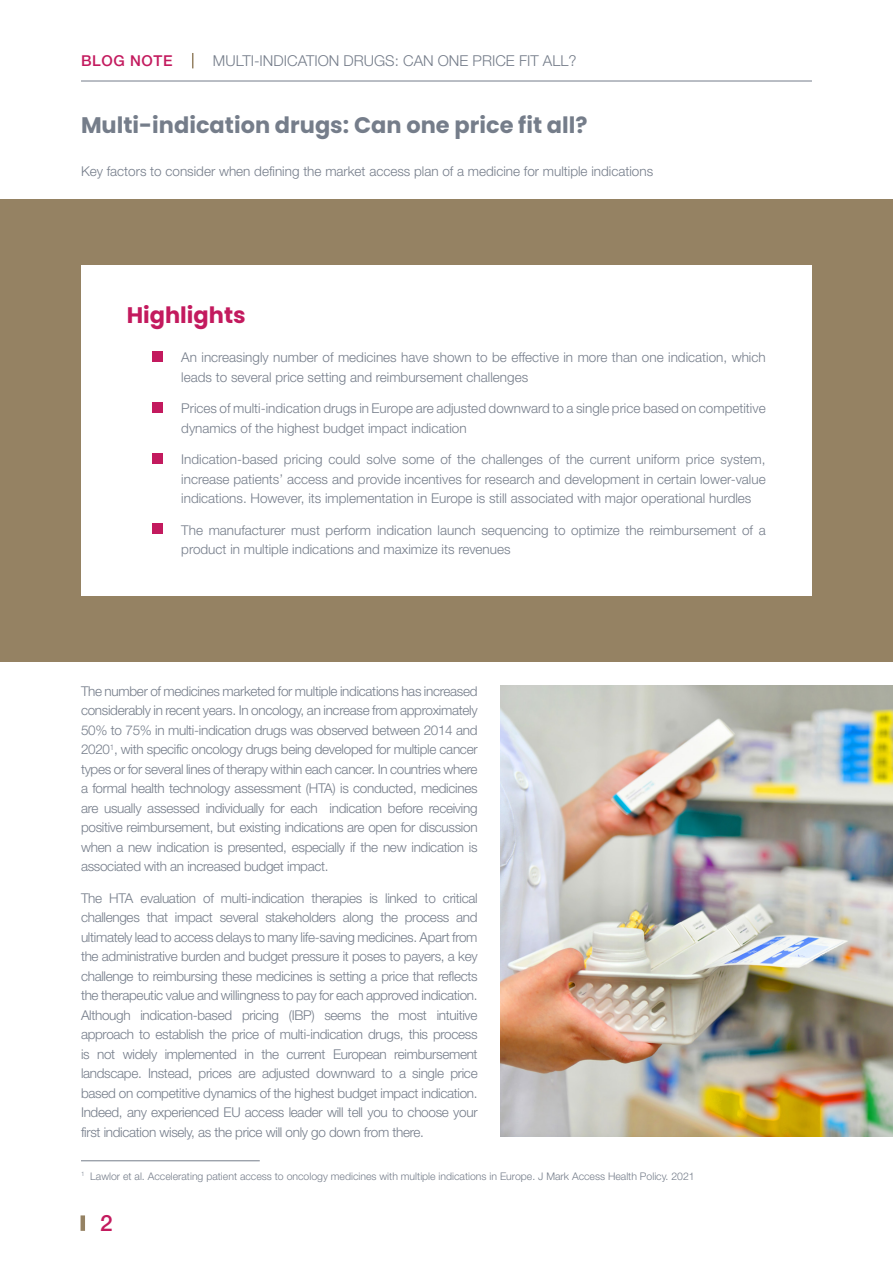
<style>
.page{position:relative;width:893px;height:1263px;background:#fff}
.page>*{position:absolute;margin:0;border:0;box-sizing:border-box;transform-origin:0 0}
.t1{font:700 22.5px "Poppins";color:#757d8a}
.t2{font:700 22.5px "Poppins";color:#c31a5e}
.t3{font:500 22.5px "Helvetica Neue";color:#c31a5e}
.t4{font:300 15px "Helvetica Neue";color:#757d8a}
.t5{font:500 15px "Helvetica Neue";letter-spacing:.04em;color:#c31a5e}
.t6{font:300 13.5px/19.5px "Helvetica Neue";color:#757d8a}
.t7{font:300 10.5px "Helvetica Neue";color:#757d8a}
.s1{font-family:"Arial";font-weight:400;font-size:16.5px;color:#231f20}
</style>
<div class="page">
<hr style="left:81px;top:1215px;width:4px;height:16px;background:#958263">
<svg style="left:192px;top:53px;width:1px;height:15px"></svg>
<hr style="left:81px;top:81px;width:731px;height:1px;background:#757d8a">
<div style="left:0;top:199px;width:893px;height:463px;background:#958263"></div>
<div style="left:81px;top:265px;width:731px;height:331px;background:#fff"></div>
<div style="left:152px;top:352px;width:10px;height:10px;background:#c31a5e"></div>
<div style="left:152px;top:402px;width:10px;height:10px;background:#c31a5e"></div>
<div style="left:152px;top:453px;width:10px;height:10px;background:#c31a5e"></div>
<div style="left:152px;top:524px;width:10px;height:10px;background:#c31a5e"></div>
<img style="left:501px;top:685px;width:392px;height:452px">
<hr style="left:81px;top:1160px;width:179px;height:1px;background:#757d8a">
<p class="t5" style="left:81px;top:52px;width:93px">BLOG NOTE</p>
<p class="t4" style="left:213px;top:52px;width:365px">MULTI-INDICATION DRUGS: CAN ONE PRICE FIT ALL?</p>
<p class="t1" style="left:81px;top:112px;width:508px">Multi-indication drugs: Can one price fit all?</p>
<p class="t6" style="left:81px;top:161px;width:574px">Key factors to consider when defining the market access plan of a medicine for multiple indications</p>
<p class="t2" style="left:127px;top:302px;width:120px">Highlights</p>
<p class="t6" style="left:181px;top:347px;width:586px;text-indent:-27px"><span class="s1">•</span> An increasingly number of medicines have shown to be effective in more than one indication, which leads to several price setting and reimbursement challenges</p>
<p class="t6" style="left:181px;top:398px;width:586px;text-indent:-27px"><span class="s1">•</span> Prices of multi-indication drugs in Europe are adjusted downward to a single price based on competitive dynamics of the highest budget impact indication</p>
<p class="t6" style="left:181px;top:449px;width:586px;text-align:justify;text-indent:-27px"><span class="s1">•</span> Indication-based pricing could solve some of the challenges of the current uniform price system, increase patients’ access and provide incentives for research and development in certain lower-value indications. However, its implementation in Europe is still associated with major operational hurdles</p>
<p class="t6" style="left:181px;top:520px;width:586px;text-indent:-27px"><span class="s1">•</span> The manufacturer must perform indication launch sequencing to optimize the reimbursement of a product in multiple indications and maximize its revenues</p>
<p class="t6" style="left:81px;top:681px;width:398px;text-align:justify">The number of medicines marketed for multiple indications has increased considerably in recent years. In oncology, an increase from approximately 50% to 75% in multi-indication drugs was observed between 2014 and 2020<sup>1</sup>, with specific oncology drugs being developed for multiple cancer types or for several lines of therapy within each cancer. In countries where a formal health technology assessment (HTA) is conducted, medicines are usually assessed individually for each indication before receiving positive reimbursement, but existing indications are open for discussion when a new indication is presented, especially if the new indication is associated with an increased budget impact.</p>
<p class="t6" style="left:81px;top:888px;width:398px;text-align:justify">The HTA evaluation of multi-indication therapies is linked to critical challenges that impact several stakeholders along the process and ultimately lead to access delays to many life-saving medicines. Apart from the administrative burden and budget pressure it poses to payers, a key challenge to reimbursing these medicines is setting a price that reflects the therapeutic value and willingness to pay for each approved indication.<br>Although indication-based pricing (IBP) seems the most intuitive approach to establish the price of multi-indication drugs, this process is not widely implemented in the current European reimbursement landscape. Instead, prices are adjusted downward to a single price based on competitive dynamics of the highest budget impact indication.<br>Indeed, any experienced EU access leader will tell you to choose your first indication wisely, as the price will only go down from there.</p>
<p class="t7" style="left:81px;top:1169px;width:615px"><sup>1</sup> Lawlor et al. Accelerating patient access to oncology medicines with multiple indications in Europe. J Mark Access Health Policy. 2021</p>
<h1 class="t3" style="left:100px;top:1209px;width:14px">2</h1>
</div>
